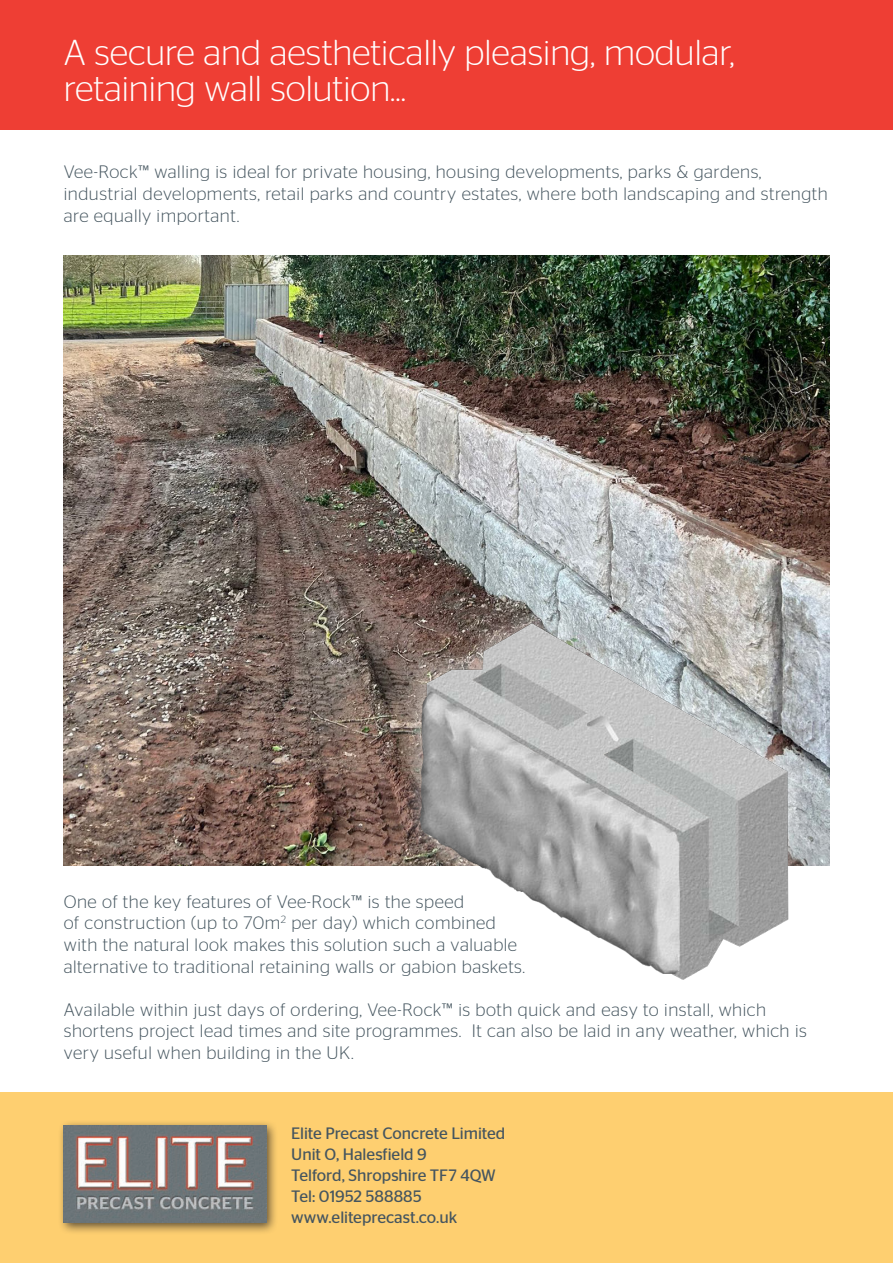
<style>
.page{position:relative;width:893px;height:1263px;background:#fff}
.page>*{position:absolute;margin:0;border:0;box-sizing:border-box;transform-origin:0 0}
.t1{font:300 36px/36px "Stag Sans";color:#fff}
.t2{font:300 18px/21.6px "Stag Sans";letter-spacing:.03em;color:#45555f}
.t3{font:16.5px "Stag Sans";color:#45555f}
</style>
<div class="page">
<div style="left:0;top:0;width:893px;height:129px;background:#ee3e34"></div>
<img style="left:64px;top:255px;width:765px;height:610px">
<div style="left:0;top:1093px;width:893px;height:170px;background:#fecf70"></div>
<div style="left:58px;top:1119px;width:221px;height:115px;background:#231f20;opacity:.75"></div>
<img style="left:64px;top:1125px;width:202px;height:97px">
<img style="left:401px;top:611px;width:405px;height:369px">
<p class="t1" style="left:64px;top:34px;width:672px">A secure and aesthetically pleasing, modular, retaining wall solution...</p>
<p class="t2" style="left:64px;top:161px;width:765px">Vee-Rock™ walling is ideal for private housing, housing developments, parks &amp; gardens, industrial developments, retail parks and country estates, where both landscaping and strength are equally important.</p>
<p class="t2" style="left:64px;top:890px;width:463px">One of the key features of Vee-Rock™ is the speed<br>of construction (up to 70m<sup>2</sup> per day) which combined with the natural look makes this solution such a valuable alternative to traditional retaining walls or gabion baskets.</p>
<p class="t2" style="left:64px;top:998px;width:744px">Available within just days of ordering, Vee-Rock™ is both quick and easy to install, which shortens project lead times and site programmes. It can also be laid in any weather, which is very useful when building in the UK.</p>
<p class="t3" style="left:291px;top:1124px;width:216px">Elite Precast Concrete Limited</p>
<p class="t3" style="left:291px;top:1145px;width:137px">Unit O, Halesfield 9</p>
<p class="t3" style="left:291px;top:1166px;width:206px">Telford, Shropshire TF7 4QW</p>
<p class="t3" style="left:291px;top:1187px;width:132px">Tel: 01952 588885</p>
<p class="t3" style="left:291px;top:1208px;width:167px">www.eliteprecast.co.uk</p>
</div>
